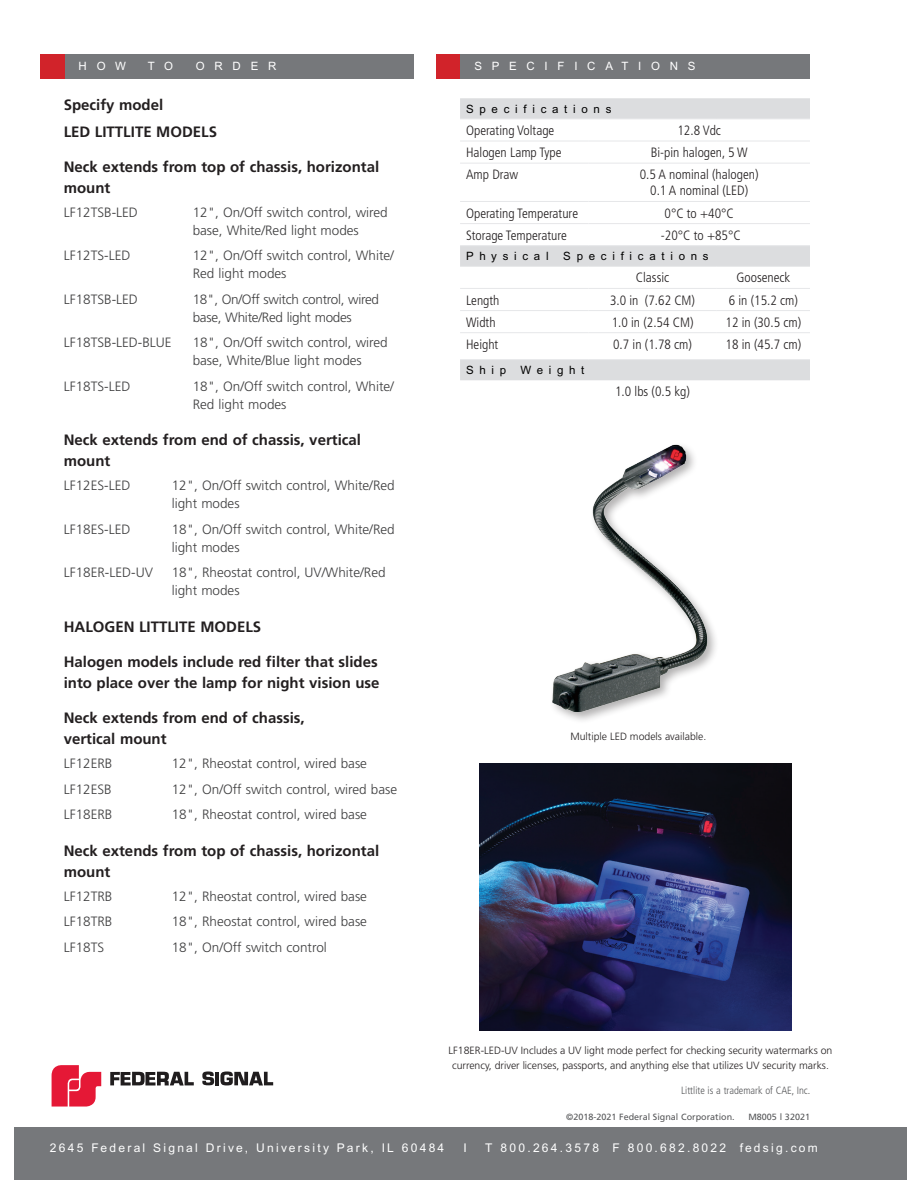
<style>
.page{position:relative;width:918px;height:1188px;background:#fff}
.page>*{position:absolute;margin:0;border:0;box-sizing:border-box;transform-origin:0 0}
.t1{font:700 15px/21px "Frutiger";color:#231f20}
.t2{font:300 13.5px/18px "Frutiger";color:#3e3e3f}
.t3{font:300 condensed 13.5px/16.2px "Frutiger";color:#231f20;text-align:center}
.t4{font:300 13.5px/18px "Frutiger";letter-spacing:-.02em;color:#3e3e3f}
.t5{font:12px "Arial";letter-spacing:.19em;color:#fff}
.t6{font:12px "Arial";letter-spacing:.25em;color:#fff}
.t7{font:11.55px "Arial";letter-spacing:.5em;color:#000}
.t8{font:11.55px "Arial";letter-spacing:.85em;color:#fff}
.t9{font:300 10.5px/15px "Frutiger";color:#231f20;text-align:center}
.t10{font:300 condensed 10.5px "Frutiger";color:#57585a}
.t11{font:9px "Frutiger";color:#57585a}
</style>
<div class="page">
<div style="left:14px;top:1127px;width:892px;height:52px;background:#76787b"></div>
<div style="left:40px;top:54px;width:26px;height:25px;background:#d1232a"></div>
<div style="left:436px;top:54px;width:25px;height:25px;background:#d1232a"></div>
<div style="left:65px;top:54px;width:349px;height:25px;background:#76787b"></div>
<div style="left:461px;top:54px;width:349px;height:25px;background:#76787b"></div>
<svg style="left:460px;top:98px;width:350px;height:282px"></svg>
<hr style="left:460px;top:119px;width:128px;height:1px;background:#e6e7e9">
<hr style="left:588px;top:119px;width:129px;height:1px;background:#e6e7e9">
<hr style="left:717px;top:119px;width:93px;height:1px;background:#e6e7e9">
<hr style="left:460px;top:141px;width:128px;height:1px;background:#e6e7e9">
<hr style="left:588px;top:141px;width:129px;height:1px;background:#e6e7e9">
<hr style="left:717px;top:141px;width:93px;height:1px;background:#e6e7e9">
<hr style="left:460px;top:163px;width:128px;height:1px;background:#e6e7e9">
<hr style="left:588px;top:163px;width:129px;height:1px;background:#e6e7e9">
<hr style="left:717px;top:163px;width:93px;height:1px;background:#e6e7e9">
<hr style="left:460px;top:201px;width:128px;height:1px;background:#e6e7e9">
<hr style="left:588px;top:201px;width:129px;height:1px;background:#e6e7e9">
<hr style="left:717px;top:201px;width:93px;height:1px;background:#e6e7e9">
<hr style="left:460px;top:223px;width:128px;height:1px;background:#e6e7e9">
<hr style="left:588px;top:223px;width:129px;height:1px;background:#e6e7e9">
<hr style="left:717px;top:223px;width:93px;height:1px;background:#e6e7e9">
<hr style="left:460px;top:245px;width:128px;height:1px;background:#e6e7e9">
<hr style="left:588px;top:245px;width:129px;height:1px;background:#e6e7e9">
<hr style="left:717px;top:245px;width:93px;height:1px;background:#e6e7e9">
<hr style="left:460px;top:266px;width:128px;height:1px;background:#e6e7e9">
<hr style="left:588px;top:266px;width:129px;height:1px;background:#e6e7e9">
<hr style="left:717px;top:266px;width:93px;height:1px;background:#e6e7e9">
<hr style="left:460px;top:288px;width:128px;height:1px;background:#e6e7e9">
<hr style="left:588px;top:288px;width:129px;height:1px;background:#e6e7e9">
<hr style="left:717px;top:288px;width:93px;height:1px;background:#e6e7e9">
<hr style="left:460px;top:310px;width:128px;height:1px;background:#e6e7e9">
<hr style="left:588px;top:310px;width:129px;height:1px;background:#e6e7e9">
<hr style="left:717px;top:310px;width:93px;height:1px;background:#e6e7e9">
<hr style="left:460px;top:332px;width:128px;height:1px;background:#e6e7e9">
<hr style="left:588px;top:332px;width:129px;height:1px;background:#e6e7e9">
<hr style="left:717px;top:332px;width:93px;height:1px;background:#e6e7e9">
<hr style="left:460px;top:359px;width:128px;height:1px;background:#e6e7e9">
<hr style="left:588px;top:359px;width:129px;height:1px;background:#e6e7e9">
<hr style="left:717px;top:359px;width:93px;height:1px;background:#e6e7e9">
<svg style="left:202px;top:1071px;width:12px;height:14px"></svg>
<hr style="left:215px;top:1072px;width:4px;height:13px;background:#201d1e">
<svg style="left:220px;top:1072px;width:53px;height:13px"></svg>
<svg style="left:110px;top:1072px;width:84px;height:14px"></svg>
<svg style="left:52px;top:1065px;width:49px;height:42px"></svg>
<div style="left:549px;top:442px;width:171px;height:282px;background:#231f20;opacity:.35"></div>
<img style="left:549px;top:442px;width:168px;height:270px">
<img style="left:480px;top:763px;width:311px;height:268px">
<p class="t8" style="left:79px;top:59px;width:49px">HOW</p>
<p class="t8" style="left:148px;top:59px;width:27px">T O</p>
<p class="t8" style="left:196px;top:59px;width:82px">ORDER</p>
<p class="t8" style="left:474px;top:59px;width:223px">SPECIFICATIONS</p>
<p class="t1" style="left:64px;top:91px;width:155px;line-height:27px">Specify model<br>LED LITTLITE MODELS</p>
<p class="t1" style="left:64px;top:156px;width:317px">Neck extends from top of chassis, horizontal mount</p>
<p class="t2" style="left:64px;top:203px;width:76px">LF12TSB-LED</p>
<p class="t2" style="left:193px;top:203px;width:197px">12", On/Off switch control, wired base, White/Red light modes</p>
<p class="t2" style="left:64px;top:247px;width:68px">LF12TS-LED</p>
<p class="t2" style="left:193px;top:247px;width:203px">12", On/Off switch control, White/<br>Red light modes</p>
<p class="t2" style="left:64px;top:290px;width:76px">LF18TSB-LED</p>
<p class="t4" style="left:193px;top:290px;width:188px">18", On/Off switch control, wired base, White/Red light modes</p>
<p class="t2" style="left:64px;top:334px;width:109px">LF18TSB-LED-BLUE</p>
<p class="t2" style="left:193px;top:334px;width:197px">18", On/Off switch control, wired base, White/Blue light modes</p>
<p class="t2" style="left:64px;top:377px;width:68px">LF18TS-LED</p>
<p class="t2" style="left:193px;top:377px;width:203px">18", On/Off switch control, White/<br>Red light modes</p>
<p class="t1" style="left:64px;top:430px;width:299px">Neck extends from end of chassis, vertical mount</p>
<p class="t2" style="left:64px;top:477px;width:68px">LF12ES-LED</p>
<p class="t2" style="left:172px;top:477px;width:225px">12", On/Off switch control, White/Red light modes</p>
<p class="t2" style="left:64px;top:520px;width:68px">LF18ES-LED</p>
<p class="t2" style="left:172px;top:520px;width:225px">18", On/Off switch control, White/Red light modes</p>
<p class="t2" style="left:64px;top:564px;width:91px">LF18ER-LED-UV</p>
<p class="t2" style="left:172px;top:564px;width:215px">18", Rheostat control, UV/White/Red light modes</p>
<p class="t1" style="left:64px;top:616px;width:199px">HALOGEN LITTLITE MODELS</p>
<p class="t1" style="left:64px;top:651px;width:317px">Halogen models include red filter that slides into place over the lamp for night vision use</p>
<p class="t1" style="left:64px;top:707px;width:243px">Neck extends from end of chassis, vertical mount</p>
<p class="t2" style="left:64px;top:755px;width:50px">LF12ERB</p>
<p class="t2" style="left:172px;top:755px;width:197px">12", Rheostat control, wired base</p>
<p class="t2" style="left:64px;top:780px;width:50px">LF12ESB</p>
<p class="t2" style="left:172px;top:780px;width:227px">12", On/Off switch control, wired base</p>
<p class="t2" style="left:64px;top:806px;width:50px">LF18ERB</p>
<p class="t2" style="left:172px;top:806px;width:197px">18", Rheostat control, wired base</p>
<p class="t1" style="left:64px;top:840px;width:317px">Neck extends from top of chassis, horizontal mount</p>
<p class="t2" style="left:64px;top:887px;width:50px">LF12TRB</p>
<p class="t2" style="left:172px;top:887px;width:197px">12", Rheostat control, wired base</p>
<p class="t2" style="left:64px;top:913px;width:50px">LF18TRB</p>
<p class="t2" style="left:172px;top:913px;width:197px">18", Rheostat control, wired base</p>
<p class="t2" style="left:64px;top:938px;width:42px">LF18TS</p>
<p class="t2" style="left:172px;top:938px;width:157px">18", On/Off switch control</p>
<p class="t7" style="left:466px;top:102px;width:147px">Specifications</p>
<p class="t3" style="left:466px;top:122px;width:90px">Operating Voltage</p>
<p class="t3" style="left:677px;top:122px;width:45px">12.8 Vdc</p>
<p class="t3" style="left:466px;top:145px;width:97px">Halogen Lamp Type</p>
<p class="t3" style="left:651px;top:145px;width:98px">Bi-pin halogen, 5 W</p>
<p class="t3" style="left:466px;top:167px;width:54px">Amp Draw</p>
<p class="t3" style="left:640px;top:167px;width:120px">0.5 A nominal (halogen)<br>0.1 A nominal (LED)</p>
<p class="t3" style="left:466px;top:205px;width:114px">Operating Temperature</p>
<p class="t3" style="left:665px;top:205px;width:71px">0°C to +40°C</p>
<p class="t3" style="left:466px;top:227px;width:102px">Storage Temperature</p>
<p class="t3" style="left:661px;top:227px;width:81px">-20°C to +85°C</p>
<p class="t7" style="left:466px;top:250px;width:84px">Physical</p>
<p class="t7" style="left:563px;top:250px;width:147px">Specifications</p>
<p class="t3" style="left:636px;top:270px;width:35px">Classic</p>
<p class="t3" style="left:736px;top:270px;width:55px">Gooseneck</p>
<p class="t3" style="left:466px;top:292px;width:35px">Length</p>
<p class="t3" style="left:610px;top:292px;width:87px">3.0 in (7.62 CM)</p>
<p class="t3" style="left:729px;top:292px;width:71px">6 in (15.2 cm)</p>
<p class="t3" style="left:466px;top:314px;width:31px">Width</p>
<p class="t3" style="left:612px;top:314px;width:83px">1.0 in (2.54 CM)</p>
<p class="t3" style="left:726px;top:314px;width:77px">12 in (30.5 cm)</p>
<p class="t3" style="left:466px;top:336px;width:34px">Height</p>
<p class="t3" style="left:613px;top:336px;width:80px">0.7 in (1.78 cm)</p>
<p class="t3" style="left:726px;top:336px;width:77px">18 in (45.7 cm)</p>
<p class="t7" style="left:466px;top:364px;width:120px">Ship Weight</p>
<p class="t3" style="left:615px;top:384px;width:76px">1.0 lbs (0.5 kg)</p>
<p class="t9" style="left:570px;top:729px;width:137px">Multiple LED models available.</p>
<p class="t9" style="left:449px;top:1043px;width:385px">LF18ER-LED-UV Includes a UV light mode perfect for checking security watermarks on currency, driver licenses, passports, and anything else that utilizes UV security marks.</p>
<p class="t10" style="left:681px;top:1084px;width:131px">Littlite is a trademark of CAE, Inc.</p>
<p class="t11" style="left:566px;top:1112px;width:170px">©2018-2021 Federal Signal Corporation.</p>
<p class="t11" style="left:748px;top:1112px;width:63px">M8005 l 32021</p>
<p class="t5" style="left:485px;top:1141px;width:339px">T 800.264.3 78 F 800.682.8022 fedsig.com|</p>
<p class="t6" style="left:328px;top:1140px;width:125px">T 708.534.4756</p>
<p class="t6" style="left:605px;top:1140px;width:200px">federalsignal-indust.com</p>
<p class="t5" style="left:50px;top:1141px;width:396px">2645 Federal Signal Drive, University Park, IL 60484</p>
<p class="t6" style="left:463px;top:1140px;width:128px">IF 708.534.4852</p>
</div>
